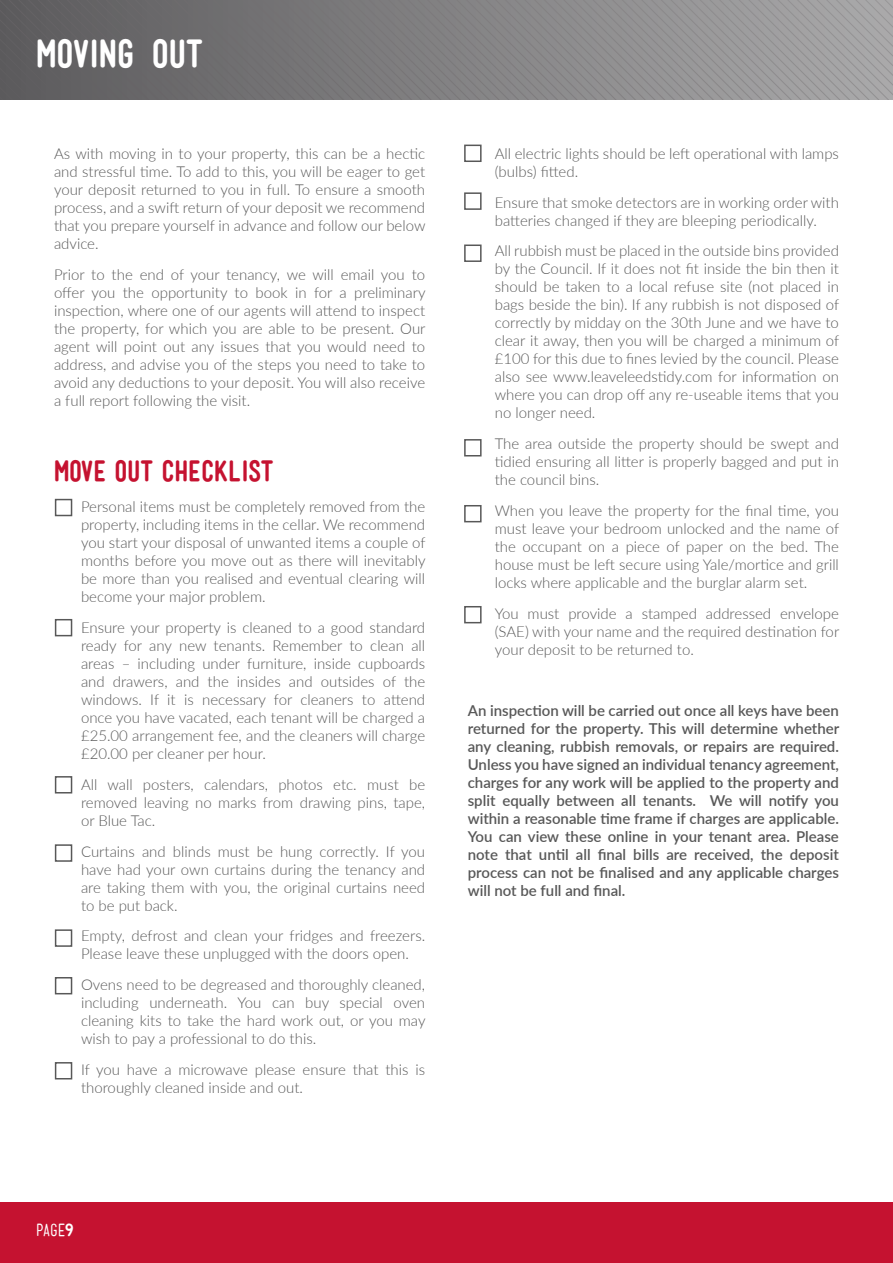
<style>
.page{position:relative;width:893px;height:1263px;background:#fff}
.page>*{position:absolute;margin:0;border:0;box-sizing:border-box;transform-origin:0 0}
.t1{font:700 36px "Mensch";color:#fff}
.t2{font:700 27px "Mensch";color:#c51230}
.t3{font:16.5px "Mensch";color:#fff}
.t4{font:300 15px/18px "Lato";color:#585858;text-align:justify}
.t5{font:600 15px/18px "Lato";color:#585858;text-align:justify}
.s1{font-weight:700}
</style>
<div class="page">
<svg style="left:0;top:0;width:893px;height:99px"></svg>
<div style="left:0;top:1202px;width:893px;height:61px;background:#c51230"></div>
<div style="left:55px;top:776px;width:17px;height:17px;background:#fff;border:2px solid #585858"></div>
<div style="left:55px;top:499px;width:17px;height:17px;background:#fff;border:2px solid #585858"></div>
<div style="left:55px;top:977px;width:17px;height:17px;background:#fff;border:2px solid #585858"></div>
<div style="left:464px;top:145px;width:18px;height:17px;background:#fff;border:2px solid #585858"></div>
<div style="left:55px;top:844px;width:17px;height:18px;background:#fff;border:2px solid #585858"></div>
<div style="left:55px;top:929px;width:17px;height:18px;background:#fff;border:2px solid #585858"></div>
<div style="left:55px;top:1062px;width:17px;height:17px;background:#fff;border:2px solid #585858"></div>
<div style="left:55px;top:619px;width:17px;height:17px;background:#fff;border:2px solid #585858"></div>
<div style="left:464px;top:192px;width:18px;height:18px;background:#fff;border:2px solid #585858"></div>
<div style="left:464px;top:244px;width:18px;height:18px;background:#fff;border:2px solid #585858"></div>
<div style="left:464px;top:439px;width:18px;height:17px;background:#fff;border:2px solid #585858"></div>
<div style="left:464px;top:505px;width:18px;height:17px;background:#fff;border:2px solid #585858"></div>
<div style="left:464px;top:606px;width:18px;height:17px;background:#fff;border:2px solid #585858"></div>
<h1 class="t1" style="left:36px;top:38px;width:168px">MOVING OUT</h1>
<p class="t4" style="left:54px;top:144px;width:373px">As with moving in to your property, this can be a hectic and stressful time. To add to this, you will be eager to get your deposit returned to you in full. To ensure a smooth process, and a swift return of your deposit we recommend that you prepare yourself in advance and follow our below advice.</p>
<p class="t4" style="left:54px;top:265px;width:373px">Prior to the end of your tenancy, we will email you to offer you the opportunity to book in for a preliminary inspection, where one of our agents will attend to inspect the property, for which you are able to be present. Our agent will point out any issues that you would need to address, and advise you of the steps you need to take to avoid any deductions to your deposit. You will also receive a full report following the visit.</p>
<h2 class="t2" style="left:54px;top:459px;width:221px">MOVE OUT CHECKLIST</h2>
<p class="t4" style="left:81px;top:497px;width:346px;text-indent:-27px">• Personal items must be completely removed from the property, including items in the cellar. We recommend you start your disposal of unwanted items a couple of months before you move out as there will inevitably be more than you realised and eventual clearing will become your major problem.</p>
<p class="t4" style="left:81px;top:618px;width:346px;text-indent:-27px">• Ensure your property is cleaned to a good standard ready for any new tenants. Remember to clean all areas – including under furniture, inside cupboards and drawers, and the insides and outsides of the windows. If it is necessary for cleaners to attend once you have vacated, each tenant will be charged a £25.00 arrangement fee, and the cleaners will charge £20.00 per cleaner per hour.</p>
<p class="t4" style="left:81px;top:775px;width:346px;text-indent:-27px">• All wall posters, calendars, photos etc. must be removed leaving no marks from drawing pins, tape, or Blue Tac.</p>
<p class="t4" style="left:81px;top:842px;width:346px;text-indent:-27px">• Curtains and blinds must be hung correctly. If you have had your own curtains during the tenancy and are taking them with you, the original curtains need to be put back.</p>
<p class="t4" style="left:81px;top:926px;width:346px;text-indent:-27px">• Empty, defrost and clean your fridges and freezers.<br>Please leave these unplugged with the doors open.</p>
<p class="t4" style="left:81px;top:975px;width:346px;text-indent:-27px">• Ovens need to be degreased and thoroughly cleaned, including underneath. You can buy special oven cleaning kits to take the hard work out, or you may wish to pay a professional to do this.</p>
<p class="t4" style="left:81px;top:1060px;width:346px;text-indent:-27px">• If you have a microwave please ensure that this is thoroughly cleaned inside and out.</p>
<p class="t4" style="left:495px;top:144px;width:346px;text-indent:-27px">• All electric lights should be left operational with lamps (bulbs) fitted.</p>
<p class="t4" style="left:468px;top:193px;width:373px;text-align:center">• Ensure that smoke detectors are in working order with batteries changed if they are bleeping periodically.</p>
<p class="t4" style="left:495px;top:241px;width:346px;text-indent:-27px">• All rubbish must be placed in the outside bins provided by the Council. If it does not fit inside the bin then it should be taken to a local refuse site (not placed in bags beside the bin). If any rubbish is not disposed of correctly by midday on the 30th June and we have to clear it away, then you will be charged a minimum of £100 for this due to fines levied by the council. Please also see www.leaveleedstidy.com for information on where you can drop off any re-useable items that you no longer need.</p>
<p class="t4" style="left:495px;top:434px;width:346px;text-indent:-27px">• The area outside the property should be swept and tidied ensuring all litter is properly bagged and put in the council bins.</p>
<p class="t4" style="left:495px;top:501px;width:346px;text-indent:-27px">• When you leave the property for the final time, you must leave your bedroom unlocked and the name of the occupant on a piece of paper on the bed. The house must be left secure using Yale/mortice and grill locks where applicable and the burglar alarm set.</p>
<p class="t4" style="left:495px;top:604px;width:346px;text-indent:-27px">• You must provide a stamped addressed envelope (SAE) with your name and the required destination for your deposit to be returned to.</p>
<p class="t5" style="left:468px;top:701px;width:373px">An inspection will be carried out once all keys have been returned for the property. This will determine whether any cleaning, rubbish removals, or repairs are required.<br>Unless you have signed an individual tenancy agreement, charges for any work will be applied to the property and split equally between all tenants. We will notify you within a reasonable time frame if charges are applicable.<br>You can view these online in your tenant area. Please note that until all final bills are received, the deposit process can not be finalised and any applicable charges will not be full and final.</p>
<p class="t3" style="left:36px;top:1222px;width:38px">page<span class="s1">9</span></p>
</div>
